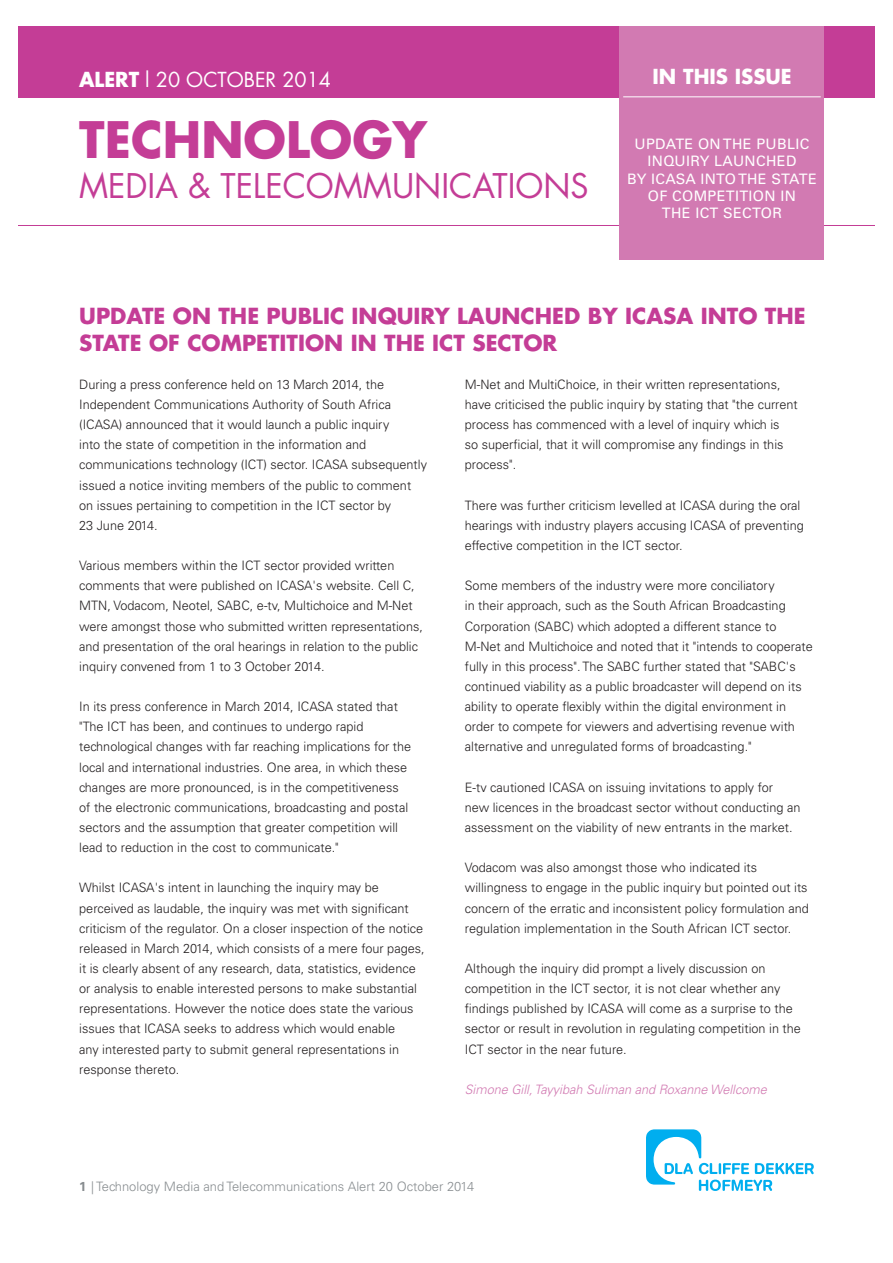
<style>
.page{position:relative;width:893px;height:1263px;background:#fff}
.page>*{position:absolute;margin:0;border:0;box-sizing:border-box;transform-origin:0 0}
.t1{font:700 48.9px "Futura Std";color:#c43d96}
.t2{font:33.15px "Futura Std";color:#c43d96}
.t3{font:700 21.6px/27.3px "Futura Std";color:#c43d96}
.t4{font:20.1px "Futura Std";color:#fff}
.t5{font:700 20.1px "Futura Std";color:#fff}
.t6{font:14.4px/17.2px "Univers LT Std";letter-spacing:.025em;color:#fff;text-align:center}
.t7{font:300 12.9px/20.1px "Univers LT Std";color:#231f20}
.t8{font:300 12.9px "Univers LT Std";color:#888d90}
.t9{font:italic 300 12.9px "Univers LT Std";color:#d27ab2}
.s1{font-weight:700}
</style>
<div class="page">
<div style="left:18px;top:26px;width:856px;height:71px;background:#c43d96"></div>
<svg style="left:646px;top:1129px;width:167px;height:62px"></svg>
<hr style="left:18px;top:225px;width:856px;height:1px;background:#c43d96">
<div style="left:620px;top:26px;width:204px;height:234px;background:#d27ab2"></div>
<hr style="left:623px;top:96px;width:197px;height:1px;background:#fff">
<h3 class="t4" style="left:79px;top:70px;width:253px"><span class="s1">ALERT</span> l 20 OCTOBER 2014</h3>
<h1 class="t1" style="left:79px;top:117px;width:349px">TECHNOLOGY</h1>
<h2 class="t2" style="left:79px;top:170px;width:511px">MEDIA &amp; TELECOMMUNICATIONS</h2>
<h3 class="t5" style="left:652px;top:68px;width:141px">IN THIS ISSUE</h3>
<p class="t6" style="left:627px;top:136px;width:191px">UPDATE ON THE PUBLIC<br>INQUIRY LAUNCHED<br>BY ICASA INTO THE STATE<br>OF COMPETITION IN<br>THE ICT SECTOR</p>
<h3 class="t3" style="left:79px;top:303px;width:728px">UPDATE ON THE PUBLIC INQUIRY LAUNCHED BY ICASA INTO THE<br>STATE OF COMPETITION IN THE ICT SECTOR</h3>
<p class="t7" style="left:79px;top:375px;width:349px">During a press conference held on 13 March 2014, the Independent Communications Authority of South Africa (ICASA) announced that it would launch a public inquiry<br>into the state of competition in the information and communications technology (ICT) sector. ICASA subsequently issued a notice inviting members of the public to comment on issues pertaining to competition in the ICT sector by<br>23 June 2014.</p>
<p class="t7" style="left:79px;top:556px;width:345px">Various members within the ICT sector provided written comments that were published on ICASA's website. Cell C, MTN, Vodacom, Neotel, SABC, e-tv, Multichoice and M-Net were amongst those who submitted written representations, and presentation of the oral hearings in relation to the public inquiry convened from 1 to 3 October 2014.</p>
<p class="t7" style="left:79px;top:697px;width:333px">In its press conference in March 2014, ICASA stated that "The ICT has been, and continues to undergo rapid technological changes with far reaching implications for the local and international industries. One area, in which these changes are more pronounced, is in the competitiveness of the electronic communications, broadcasting and postal sectors and the assumption that greater competition will lead to reduction in the cost to communicate."</p>
<p class="t7" style="left:79px;top:879px;width:347px">Whilst ICASA's intent in launching the inquiry may be perceived as laudable, the inquiry was met with significant criticism of the regulator. On a closer inspection of the notice released in March 2014, which consists of a mere four pages, it is clearly absent of any research, data, statistics, evidence or analysis to enable interested persons to make substantial representations. However the notice does state the various issues that ICASA seeks to address which would enable<br>any interested party to submit general representations in response thereto.</p>
<p class="t7" style="left:465px;top:375px;width:334px">M-Net and MultiChoice, in their written representations, have criticised the public inquiry by stating that "the current process has commenced with a level of inquiry which is<br>so superficial, that it will compromise any findings in this process".</p>
<p class="t7" style="left:465px;top:496px;width:340px">There was further criticism levelled at ICASA during the oral hearings with industry players accusing ICASA of preventing effective competition in the ICT sector.</p>
<p class="t7" style="left:465px;top:576px;width:349px">Some members of the industry were more conciliatory<br>in their approach, such as the South African Broadcasting Corporation (SABC) which adopted a different stance to M-Net and Multichoice and noted that it "intends to cooperate fully in this process". The SABC further stated that "SABC's continued viability as a public broadcaster will depend on its ability to operate flexibly within the digital environment in order to compete for viewers and advertising revenue with alternative and unregulated forms of broadcasting."</p>
<p class="t7" style="left:465px;top:778px;width:337px">E-tv cautioned ICASA on issuing invitations to apply for new licences in the broadcast sector without conducting an assessment on the viability of new entrants in the market.</p>
<p class="t7" style="left:465px;top:858px;width:345px">Vodacom was also amongst those who indicated its willingness to engage in the public inquiry but pointed out its concern of the erratic and inconsistent policy formulation and regulation implementation in the South African ICT sector.</p>
<p class="t7" style="left:465px;top:959px;width:337px">Although the inquiry did prompt a lively discussion on competition in the ICT sector, it is not clear whether any findings published by ICASA will come as a surprise to the sector or result in revolution in regulating competition in the ICT sector in the near future.</p>
<p class="t9" style="left:465px;top:1083px;width:303px">Simone Gill, Tayyibah Suliman and Roxanne Wellcome</p>
<p class="t8" style="left:79px;top:1180px;width:396px"><span class="s1">1</span> | Technology Media and Telecommunications Alert 20 October 2014</p>
</div>
